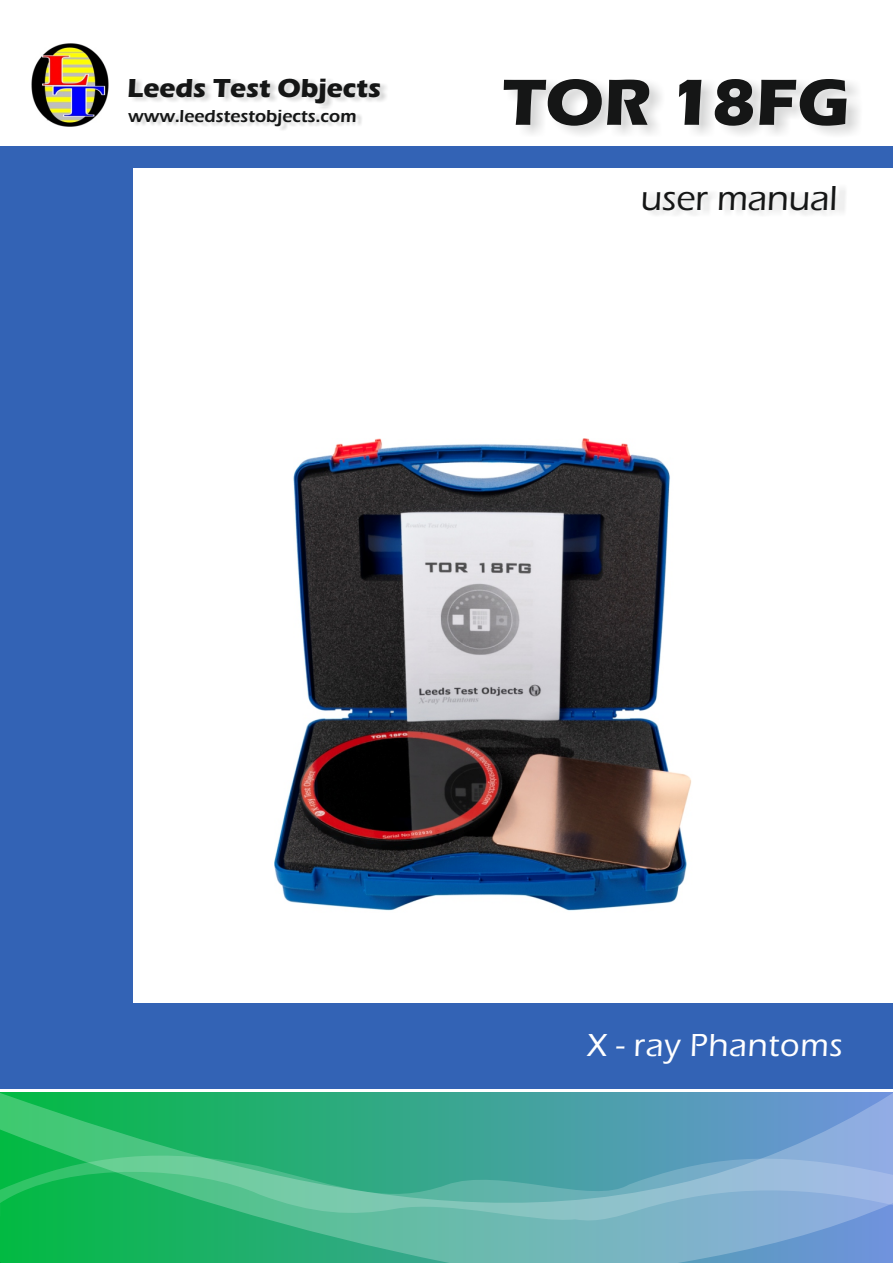
<style>
.page{position:relative;width:893px;height:1263px;background:#fff}
.page>*{position:absolute;margin:0;border:0;box-sizing:border-box;transform-origin:0 0}
.t1{font:700 67.5px "Eras ITC";color:#151616}
.t2{font:500 36px "Eras ITC";color:#151616}
.t3{font:500 33px "Eras ITC";letter-spacing:.025em;color:#fff}
.t4{font:700 27px "Eras ITC";color:#151616}
.t5{font:600 18px "Eras ITC";color:#151616}
</style>
<div class="page">
<div style="left:0;top:1003px;width:893px;height:86px;background:#3363b5"></div>
<svg style="left:0;top:1093px;width:893px;height:170px;background:#45ab96"></svg>
<svg style="left:0;top:1146px;width:893px;height:78px;background:#56b49f"></svg>
<div style="left:505px;top:64px;width:388px;height:98px;background:#afb0b0;opacity:.49"></div>
<div style="left:0;top:147px;width:893px;height:21px;background:#3363b5"></div>
<div style="left:644px;top:178px;width:222px;height:56px;background:#afb0b0;opacity:.49"></div>
<div style="left:0;top:157px;width:133px;height:851px;background:#3363b5"></div>
<img style="left:32px;top:44px;width:76px;height:82px">
<div style="left:130px;top:74px;width:264px;height:36px;background:#afb0b0;opacity:.49"></div>
<div style="left:131px;top:107px;width:280px;height:28px;background:#afb0b0;opacity:.49"></div>
<img style="left:275px;top:438px;width:417px;height:473px">
<h3 class="t4" style="left:128px;top:78px;width:255px">Leeds Test Objects</h3>
<p class="t5" style="left:128px;top:109px;width:230px">www.leedstestobjects.com</p>
<h1 class="t1" style="left:502px;top:78px;width:349px">TOR 18FG</h1>
<h2 class="t2" style="left:641px;top:185px;width:198px">user manual</h2>
<h3 class="t3" style="left:587px;top:1033px;width:257px">X - ray Phantoms</h3>
</div>
